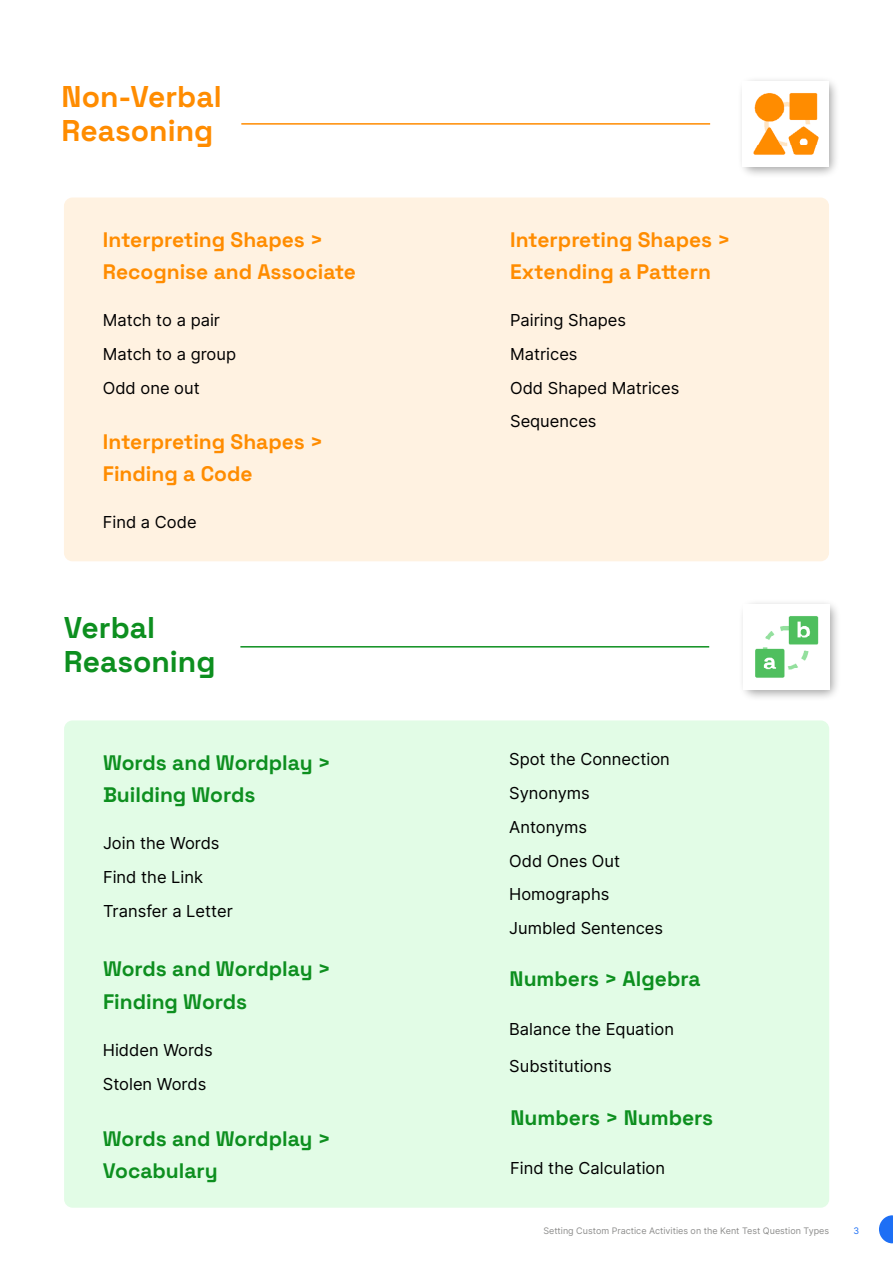
<style>
.page{position:relative;width:893px;height:1263px;background:#fff}
.page>*{position:absolute;margin:0;border:0;box-sizing:border-box;transform-origin:0 0}
.t1{font:300 30px/33.8px "Space Grotesk";color:#ff8c00}
.t2{font:300 30px/33.8px "Space Grotesk";color:#0d8f1f}
.t3{font:300 21px/32.2px "Space Grotesk";color:#0d8f1f}
.t4{font:300 21px/32.2px "Space Grotesk";color:#ff8c00}
.t5{font:16.5px/33.8px "Inter";color:#000}
.t6{font:9px "Inter";color:#8e8e8d}
.t7{font:9px "Inter";color:#1d6ff5}
</style>
<div class="page">
<svg style="left:879px;top:1215px;width:14px;height:28px"></svg>
<div style="left:64px;top:197px;width:765px;height:364px;background:#fff2e1;border-radius:9px"></div>
<div style="left:736px;top:75px;width:104px;height:104px;background:#000;opacity:.35"></div>
<img style="left:743px;top:81px;width:85px;height:86px">
<hr style="left:241px;top:123px;width:469px;height:2px;background:#ff8c00">
<div style="left:64px;top:720px;width:765px;height:488px;background:#e2fce6;border-radius:9px"></div>
<div style="left:738px;top:598px;width:103px;height:104px;background:#000;opacity:.35"></div>
<img style="left:744px;top:604px;width:85px;height:85px">
<hr style="left:240px;top:646px;width:469px;height:1px;background:#0d8f1f">
<h1 class="t1" style="left:62px;top:78px;width:162px">Non-Verbal<br>Reasoning</h1>
<p class="t4" style="left:103px;top:223px;width:255px">Interpreting Shapes &gt;<br>Recognise and Associate</p>
<p class="t4" style="left:510px;top:223px;width:222px">Interpreting Shapes &gt;<br>Extending a Pattern</p>
<p class="t5" style="left:103px;top:303px;width:135px">Match to a pair<br>Match to a group<br>Odd one out</p>
<p class="t5" style="left:510px;top:303px;width:171px">Pairing Shapes<br>Matrices<br>Odd Shaped Matrices<br>Sequences</p>
<p class="t4" style="left:103px;top:424px;width:222px">Interpreting Shapes &gt;<br>Finding a Code</p>
<p class="t5" style="left:103px;top:505px;width:95px">Find a Code</p>
<h1 class="t2" style="left:64px;top:609px;width:153px">Verbal<br>Reasoning</h1>
<p class="t3" style="left:103px;top:745px;width:229px">Words and Wordplay &gt;<br>Building Words</p>
<p class="t5" style="left:103px;top:826px;width:131px">Join the Words<br>Find the Link<br>Transfer a Letter</p>
<p class="t3" style="left:103px;top:952px;width:229px">Words and Wordplay &gt;<br>Finding Words</p>
<p class="t5" style="left:103px;top:1033px;width:111px">Hidden Words<br>Stolen Words</p>
<p class="t3" style="left:103px;top:1121px;width:229px">Words and Wordplay &gt;<br>Vocabulary</p>
<p class="t5" style="left:509px;top:742px;width:162px">Spot the Connection<br>Synonyms<br>Antonyms<br>Odd Ones Out<br>Homographs<br>Jumbled Sentences</p>
<p class="t3" style="left:510px;top:961px;width:192px">Numbers &gt; Algebra</p>
<p class="t5" style="left:509px;top:1011px;width:166px">Balance the Equation</p>
<p class="t5" style="left:509px;top:1048px;width:104px">Substitutions</p>
<p class="t3" style="left:511px;top:1100px;width:204px">Numbers &gt; Numbers</p>
<p class="t5" style="left:510px;top:1151px;width:156px">Find the Calculation</p>
<p class="t6" style="left:543px;top:1224px;width:287px">Setting Custom Practice Activities on the Kent Test Question Types</p>
<p class="t7" style="left:853px;top:1224px;width:7px">3</p>
</div>
